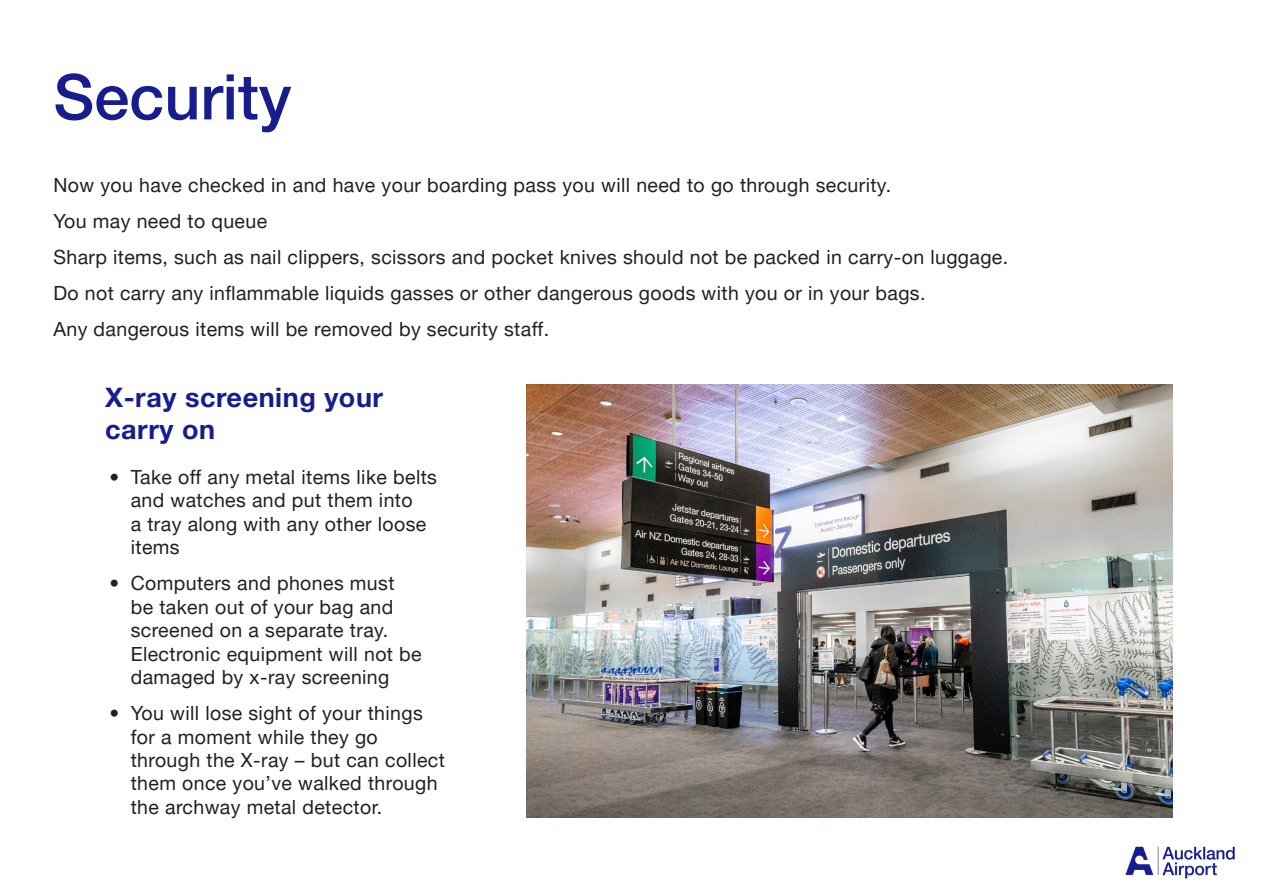
<style>
.page{position:relative;width:1263px;height:893px;background:#fff}
.page>*{position:absolute;margin:0;border:0;box-sizing:border-box;transform-origin:0 0}
.Page_headings{font:500 63px "Helvetica Neue LT Pro";color:#171c8f}
.Body_headings{font:700 27px/32.4px "Helvetica Neue LT Pro";letter-spacing:.02em;color:#171c8f}
.Body_text{font:19.5px/23.4px "Helvetica Neue LT Pro";letter-spacing:.02em;color:#231f20}
</style>
<div class="page">
<img style="left:1125px;top:846px;width:110px;height:33px">
<img style="left:526px;top:384px;width:647px;height:433px">
<p class="Page_headings" style="left:53px;top:59px;width:240px">Security</p>
<p class="Body_text" style="left:53px;top:173px;width:839px">Now you have checked in and have your boarding pass you will need to go through security.</p>
<p class="Body_text" style="left:53px;top:209px;width:215px">You may need to queue</p>
<p class="Body_text" style="left:53px;top:245px;width:956px">Sharp items, such as nail clippers, scissors and pocket knives should not be packed in carry-on luggage.</p>
<p class="Body_text" style="left:53px;top:281px;width:874px">Do not carry any inflammable liquids gasses or other dangerous goods with you or in your bags.</p>
<p class="Body_text" style="left:53px;top:317px;width:497px">Any dangerous items will be removed by security staff.</p>
<p class="Body_headings" style="left:105px;top:381px;width:279px">X-ray screening your carry on</p>
<p class="Body_text" style="left:131px;top:465px;width:308px;text-indent:-21px">• Take off any metal items like belts and watches and put them into<br>a tray along with any other loose items</p>
<p class="Body_text" style="left:131px;top:571px;width:292px;text-indent:-21px">• Computers and phones must be taken out of your bag and screened on a separate tray.<br>Electronic equipment will not be damaged by x-ray screening</p>
<p class="Body_text" style="left:131px;top:701px;width:316px;text-indent:-21px">• You will lose sight of your things for a moment while they go through the X-ray – but can collect them once you’ve walked through the archway metal detector.</p>
</div>
